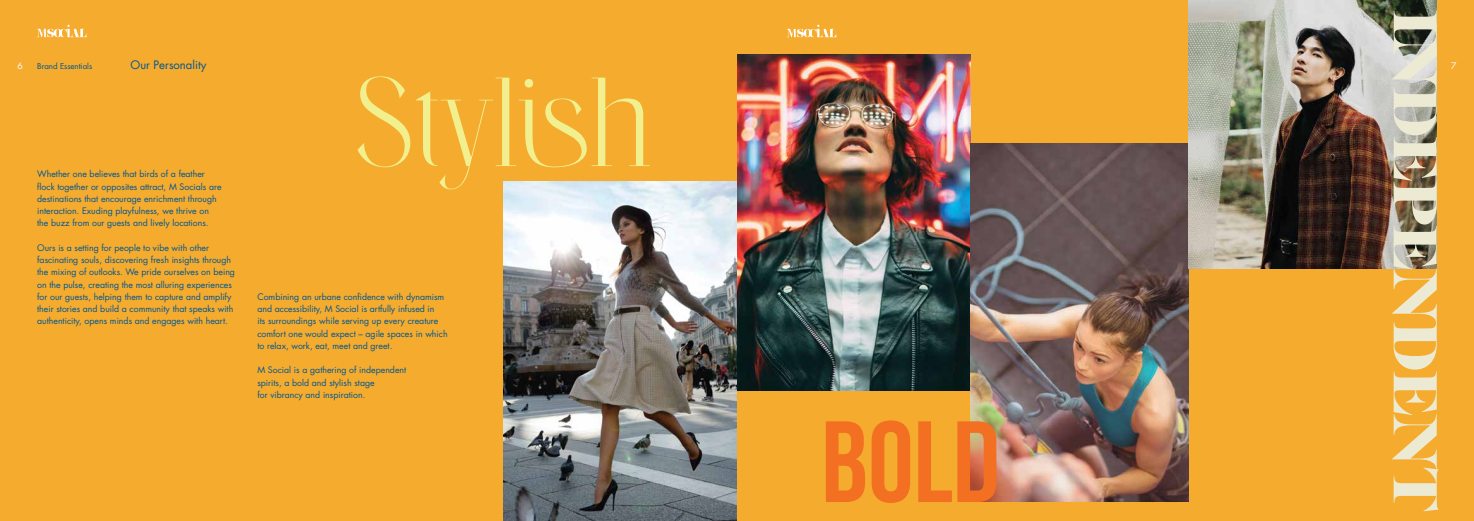
<style>
.page{position:relative;width:1474px;height:521px;background:#fff}
.page>*{position:absolute;margin:0;border:0;box-sizing:border-box;transform-origin:0 0}
.t1{font:126.35px "Menorca";letter-spacing:-.005em;color:#f1ef8e}
.t2{font:700 115.24px "Bebas Neue";color:#f36f21}
.t3{font:64.58px "Caslon Gra D";color:#edead4}
.t4{font:11.38px "Futura LT";color:#005692}
.t5{font:8.75px/12.2px "Futura LT";color:#005692}
.t6{font:8.75px "Futura LT";color:#fff}
.t7{font:7.88px "Futura LT";color:#005692}
</style>
<div class="page">
<div style="left:0;top:0;width:1473px;height:521px;background:#f5ab2e"></div>
<svg style="left:37px;top:25px;width:49px;height:12px"></svg>
<img style="left:504px;top:181px;width:233px;height:340px">
<img style="left:737px;top:54px;width:233px;height:336px">
<img style="left:970px;top:144px;width:218px;height:357px">
<svg style="left:787px;top:25px;width:49px;height:12px"></svg>
<img style="left:1188px;top:0;width:248px;height:268px">
<p class="t6" style="left:17px;top:60px;width:7px">6</p>
<p class="t7" style="left:37px;top:61px;width:56px">Brand Essentials</p>
<h3 class="t4" style="left:131px;top:57px;width:77px">Our Personality</h3>
<p class="t5" style="left:37px;top:168px;width:186px">Whether one believes that birds of a feather flock together or opposites attract, M Socials are destinations that encourage enrichment through interaction. Exuding playfulness, we thrive on the buzz from our guests and lively locations.</p>
<p class="t5" style="left:37px;top:242px;width:199px">Ours is a setting for people to vibe with other fascinating souls, discovering fresh insights through the mixing of outlooks. We pride ourselves on being on the pulse, creating the most alluring experiences for our guests, helping them to capture and amplify their stories and build a community that speaks with authenticity, opens minds and engages with heart.</p>
<h1 class="t1" style="left:354px;top:52px;width:299px">Stylish</h1>
<p class="t5" style="left:257px;top:291px;width:192px">Combining an urbane confidence with dynamism and accessibility, M Social is artfully infused in<br>its surroundings while serving up every creature comfort one would expect – agile spaces in which to relax, work, eat, meet and greet.</p>
<p class="t5" style="left:257px;top:364px;width:150px">M Social is a gathering of independent spirits, a bold and stylish stage<br>for vibrancy and inspiration.</p>
<h2 class="t2" style="left:821px;top:399px;width:180px">Bold</h2>
<h3 class="t3" style="left:1453px;top:10px;width:502px;rotate:90deg">INDEPENDENT</h3>
<p class="t6" style="left:1451px;top:60px;width:7px">7</p>
</div>
